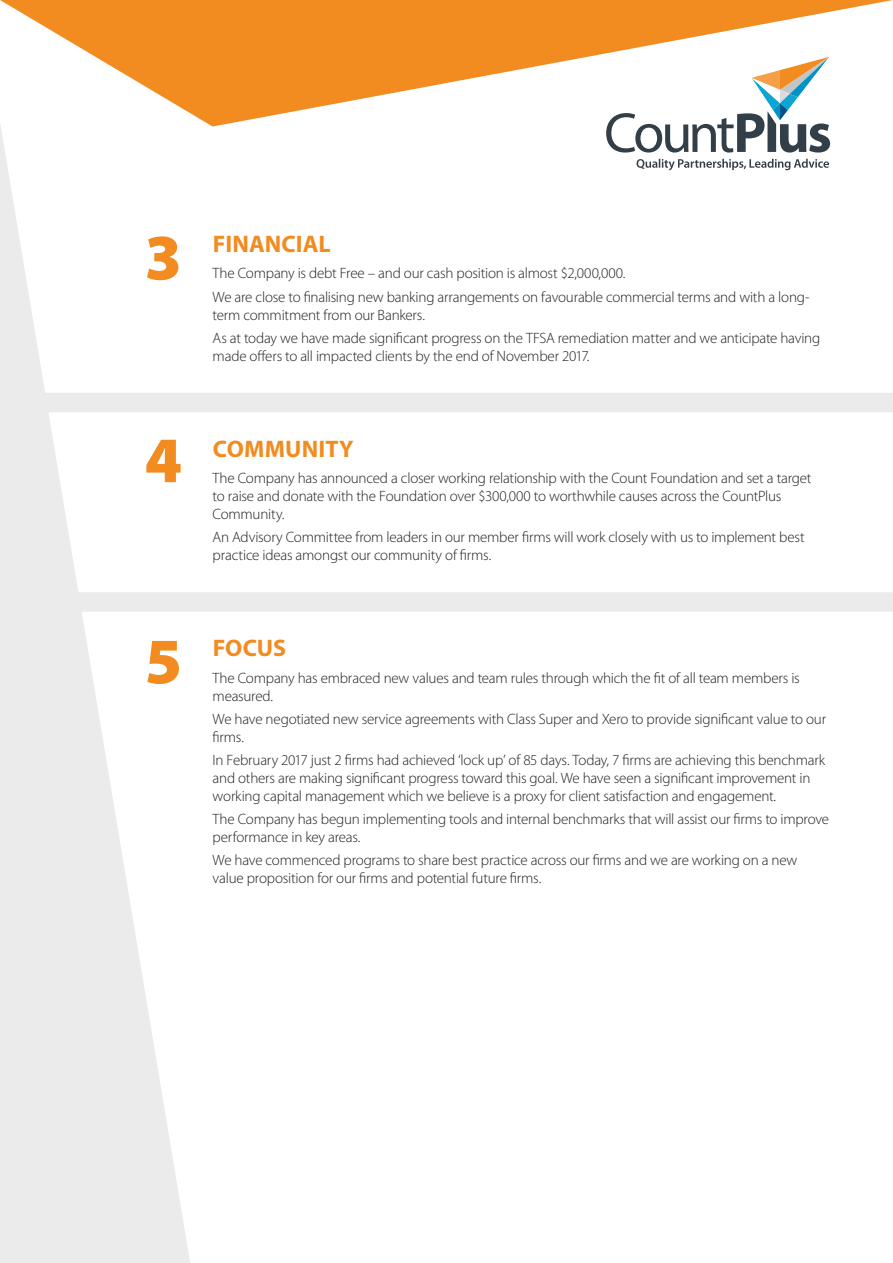
<style>
.page{position:relative;width:893px;height:1263px;background:#fff}
.page>*{position:absolute;margin:0;border:0;box-sizing:border-box;transform-origin:0 0}
.t1{font:900 65.25px "Myriad Pro";color:#f28b20}
.t2{font:700 24px "Myriad Pro";color:#f28b20}
.t3{font:300 15px/18px "Myriad Pro";letter-spacing:-.015em;color:#231f20}
</style>
<div class="page">
<svg style="left:0;top:126px;width:190px;height:1137px;fill:#ebebec"></svg>
<svg style="left:636px;top:159px;width:193px;height:11px"></svg>
<svg style="left:606px;top:126px;width:224px;height:27px"></svg>
<svg style="left:0;top:0;width:893px;height:126px;fill:#f28b20"></svg>
<div style="left:43px;top:393px;width:850px;height:19px;background:#ebebec"></div>
<div style="left:43px;top:592px;width:850px;height:20px;background:#ebebec"></div>
<h1 class="t1" style="left:145px;top:214px;width:39px">3</h1>
<h2 class="t2" style="left:213px;top:228px;width:119px">FINANCIAL</h2>
<p class="t3" style="left:213px;top:262px;width:598px;line-height:23.1px">The Company is debt Free – and our cash position is almost $2,000,000.<br>We are close to finalising new banking arrangements on favourable commercial terms and with a long-</p>
<p class="t3" style="left:213px;top:303px;width:609px;line-height:23.1px">term commitment from our Bankers.<br>As at today we have made significant progress on the TFSA remediation matter and we anticipate having</p>
<p class="t3" style="left:213px;top:346px;width:378px">made offers to all impacted clients by the end of November 2017.</p>
<h1 class="t1" style="left:145px;top:417px;width:39px">4</h1>
<h2 class="t2" style="left:213px;top:433px;width:142px">COMMUNITY</h2>
<p class="t3" style="left:213px;top:469px;width:600px">The Company has announced a closer working relationship with the Count Foundation and set a target to raise and donate with the Foundation over $300,000 to worthwhile causes across the CountPlus<br>Community.</p>
<p class="t3" style="left:213px;top:528px;width:594px">An Advisory Committee from leaders in our member firms will work closely with us to implement best practice ideas amongst our community of firms.</p>
<h1 class="t1" style="left:145px;top:618px;width:39px">5</h1>
<h2 class="t2" style="left:213px;top:632px;width:75px">FOCUS</h2>
<p class="t3" style="left:213px;top:668px;width:589px">The Company has embraced new values and team rules through which the fit of all team members is measured.</p>
<p class="t3" style="left:213px;top:709px;width:615px">We have negotiated new service agreements with Class Super and Xero to provide significant value to our firms.</p>
<p class="t3" style="left:213px;top:751px;width:614px">In February 2017 just 2 firms had achieved ‘lock up’ of 85 days. Today, 7 firms are achieving this benchmark and others are making significant progress toward this goal. We have seen a significant improvement in working capital management which we believe is a proxy for client satisfaction and engagement.</p>
<p class="t3" style="left:213px;top:810px;width:618px">The Company has begun implementing tools and internal benchmarks that will assist our firms to improve performance in key areas.</p>
<p class="t3" style="left:213px;top:851px;width:586px">We have commenced programs to share best practice across our firms and we are working on a new value proposition for our firms and potential future firms.</p>
</div>
